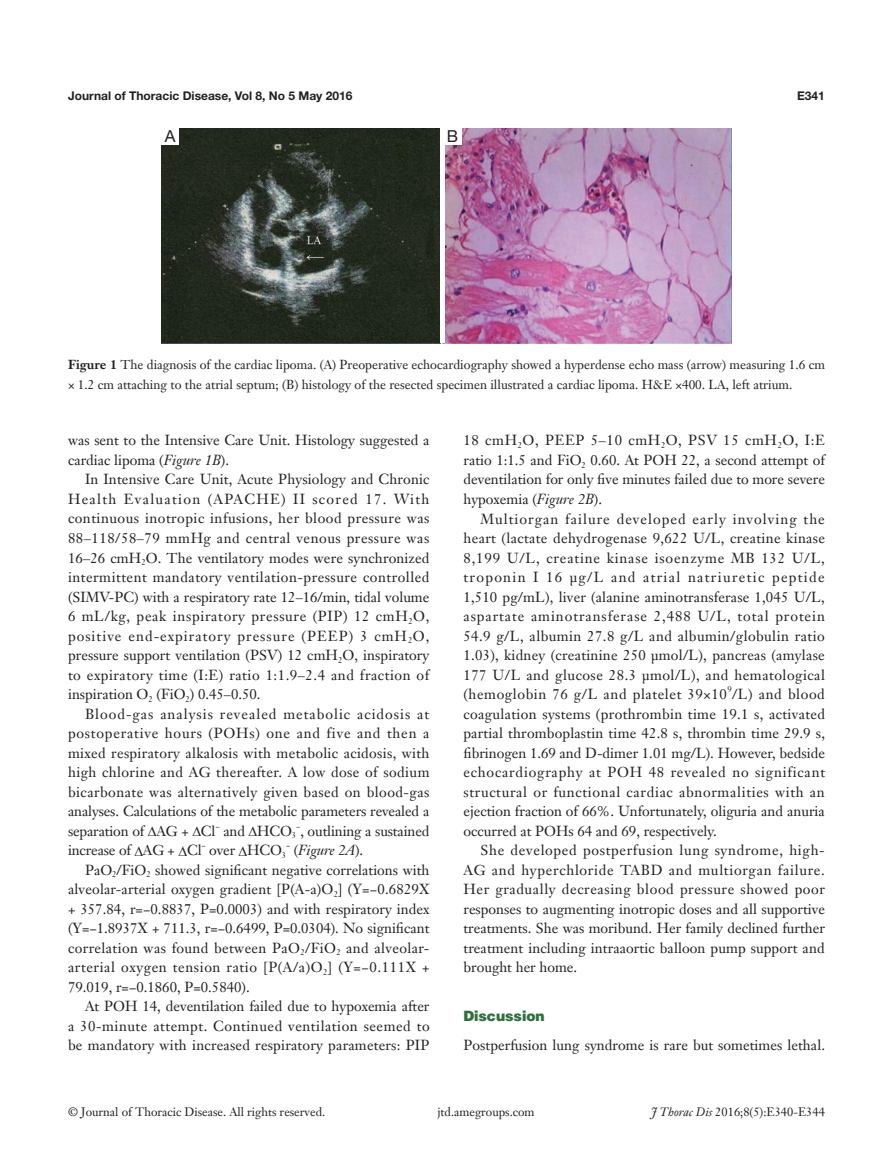
<style>
.page{position:relative;width:893px;height:1170px;background:#fff}
.page>*{position:absolute;margin:0;border:0;box-sizing:border-box;transform-origin:0 0}
.t1{font:16.5px "Helvetica Neue LT Pro";color:#231f20}
.t2{font:14.25px/19.5px "Janson Text LT";color:#231f20;text-align:justify}
.t3{font:14.25px "Janson Text LT";letter-spacing:.025em;color:#231f20}
.t4{font:14.25px "Janson Text LT";letter-spacing:.04em;color:#231f20}
.t5{font:14.25px "Janson Text LT";letter-spacing:.035em;color:#231f20}
.t6{font:italic 14.25px "Janson Text LT";letter-spacing:-.01em;color:#231f20}
.t7{font:900 14.25px "Helvetica";color:#30703e}
.t8{font:12.75px/19.5px "Janson Text LT";color:#231f20}
.t9{font:12px "Janson Text LT";color:#231f20}
.t10{font:700 12px "Helvetica Neue LT Pro";color:#231f20}
.t11{font:8.25px "Janson Text LT";color:#231f20}
.s1{font-weight:700}
.s2{font-style:italic}
.s3{font-style:normal}
</style>
<div class="page">
<img style="left:162px;top:128px;width:570px;height:215px">
<div style="left:161px;top:128px;width:18px;height:17px;background:#fff"></div>
<div style="left:444px;top:128px;width:17px;height:17px;background:#fff"></div>
<hr style="left:440px;top:128px;width:4px;height:215px;background:#fff">
<p class="t10" style="left:68px;top:88px;width:286px">Journal of Thoracic Disease, Vol 8, No 5 May 2016</p>
<p class="t10" style="left:797px;top:88px;width:29px">E341</p>
<p class="t1" style="left:165px;top:126px;width:12px">A</p>
<p class="t1" style="left:447px;top:126px;width:13px">B</p>
<p class="t8" style="left:68px;top:355px;width:758px"><span class="s1">Figure 1</span> The diagnosis of the cardiac lipoma. (A) Preoperative echocardiography showed a hyperdense echo mass (arrow) measuring 1.6 cm × 1.2 cm attaching to the atrial septum; (B) histology of the resected specimen illustrated a cardiac lipoma. H&amp;E ×400. LA, left atrium.</p>
<p class="t2" style="left:68px;top:430px;width:363px">was sent to the Intensive Care Unit. Histology suggested a cardiac lipoma (<span class="s2">Figure 1B</span>).</p>
<p class="t2" style="left:68px;top:469px;width:363px;text-indent:17px">In Intensive Care Unit, Acute Physiology and Chronic Health Evaluation (APACHE) II scored 17. With continuous inotropic infusions, her blood pressure was 88–118/58–79 mmHg and central venous pressure was 16–26 cmH<sub>2</sub>O. The ventilatory modes were synchronized intermittent mandatory ventilation-pressure controlled (SIMV-PC) with a respiratory rate 12–16/min, tidal volume 6 mL/kg, peak inspiratory pressure (PIP) 12 cmH<sub>2</sub>O, positive end-expiratory pressure (PEEP) 3 cmH<sub>2</sub>O, pressure support ventilation (PSV) 12 cmH<sub>2</sub>O, inspiratory to expiratory time (I:E) ratio 1:1.9–2.4 and fraction of inspiration O<sub>2</sub> (FiO<sub>2</sub>) 0.45–0.50.</p>
<p class="t2" style="left:68px;top:703px;width:363px;text-indent:17px">Blood-gas analysis revealed metabolic acidosis at postoperative hours (POHs) one and five and then a mixed respiratory alkalosis with metabolic acidosis, with high chlorine and AG thereafter. A low dose of sodium bicarbonate was alternatively given based on blood-gas analyses. Calculations of the metabolic parameters revealed a separation of ∆AG + ∆Cl</p>
<p class="t11" style="left:215px;top:820px;width:6px">−</p>
<p class="t2" style="left:223px;top:820px;width:208px">and ∆HCO<sub>3</sub> , outlining a sustained</p>
<p class="t11" style="left:296px;top:820px;width:6px">−</p>
<p class="t2" style="left:68px;top:840px;width:135px">increase of ∆AG + ∆Cl</p>
<p class="t11" style="left:201px;top:840px;width:6px">−</p>
<p class="t2" style="left:209px;top:840px;width:78px">over ∆HCO<sub>3</sub></p>
<p class="t11" style="left:286px;top:840px;width:6px">−</p>
<p class="t6" style="left:294px;top:841px;width:71px"><span class="s3">(</span>Figure 2A<span class="s3">).</span></p>
<p class="t2" style="left:85px;top:859px;width:346px">PaO<sub>2</sub>/FiO<sub>2</sub> showed significant negative correlations with</p>
<p class="t2" style="left:68px;top:879px;width:363px">alveolar-arterial oxygen gradient [P(A-a)O<sub>2</sub>] (Y=−0.6829X</p>
<p class="t2" style="left:68px;top:898px;width:363px">+ 357.84, r=−0.8837, P=0.0003) and with respiratory index</p>
<p class="t2" style="left:68px;top:918px;width:363px">(Y=−1.8937X + 711.3, r=−0.6499, P=0.0304). No significant</p>
<p class="t3" style="left:68px;top:938px;width:363px">correlation was found between PaO<sub>2</sub>/FiO<sub>2</sub> and alveolar-</p>
<p class="t4" style="left:68px;top:958px;width:363px">arterial oxygen tension ratio [P(A/a)O<sub>2</sub>] (Y=−0.111X +</p>
<p class="t2" style="left:68px;top:976px;width:183px">79.019, r=−0.1860, P=0.5840).</p>
<p class="t2" style="left:85px;top:996px;width:346px">At POH 14, deventilation failed due to hypoxemia after</p>
<p class="t5" style="left:68px;top:1016px;width:363px">a 30-minute attempt. Continued ventilation seemed to</p>
<p class="t2" style="left:68px;top:1035px;width:363px">be mandatory with increased respiratory parameters: PIP</p>
<p class="t2" style="left:463px;top:430px;width:363px">18 cmH<sub>2</sub>O, PEEP 5–10 cmH<sub>2</sub>O, PSV 15 cmH<sub>2</sub>O, I:E ratio 1:1.5 and FiO<sub>2</sub> 0.60. At POH 22, a second attempt of deventilation for only five minutes failed due to more severe hypoxemia (<span class="s2">Figure 2B</span>).</p>
<p class="t2" style="left:463px;top:508px;width:363px;text-indent:17px">Multiorgan failure developed early involving the heart (lactate dehydrogenase 9,622 U/L, creatine kinase 8,199 U/L, creatine kinase isoenzyme MB 132 U/L, troponin I 16 μg/L and atrial natriuretic peptide 1,510 pg/mL), liver (alanine aminotransferase 1,045 U/L, aspartate aminotransferase 2,488 U/L, total protein 54.9 g/L, albumin 27.8 g/L and albumin/globulin ratio 1.03), kidney (creatinine 250 μmol/L), pancreas (amylase 177 U/L and glucose 28.3 μmol/L), and hematological (hemoglobin 76 g/L and platelet 39×10 /L) and blood</p>
<p class="t11" style="left:727px;top:684px;width:6px">9</p>
<p class="t2" style="left:463px;top:703px;width:363px">coagulation systems (prothrombin time 19.1 s, activated partial thromboplastin time 42.8 s, thrombin time 29.9 s, fibrinogen 1.69 and D-dimer 1.01 mg/L). However, bedside echocardiography at POH 48 revealed no significant structural or functional cardiac abnormalities with an ejection fraction of 66%. Unfortunately, oliguria and anuria occurred at POHs 64 and 69, respectively.</p>
<p class="t2" style="left:463px;top:840px;width:363px;text-indent:17px">She developed postperfusion lung syndrome, high-AG and hyperchloride TABD and multiorgan failure.<br>Her gradually decreasing blood pressure showed poor responses to augmenting inotropic doses and all supportive treatments. She was moribund. Her family declined further treatment including intraaortic balloon pump support and brought her home.</p>
<p class="t7" style="left:463px;top:1006px;width:83px">Discussion</p>
<p class="t2" style="left:463px;top:1035px;width:363px">Postperfusion lung syndrome is rare but sometimes lethal.</p>
<p class="t9" style="left:68px;top:1104px;width:259px">© Journal of Thoracic Disease. All rights reserved.</p>
<p class="t9" style="left:438px;top:1104px;width:99px">jtd.amegroups.com</p>
<p class="t9" style="left:651px;top:1104px;width:175px"><span class="s2">J Thorac Dis</span> 2016;8(5):E340-E344</p>
</div>
